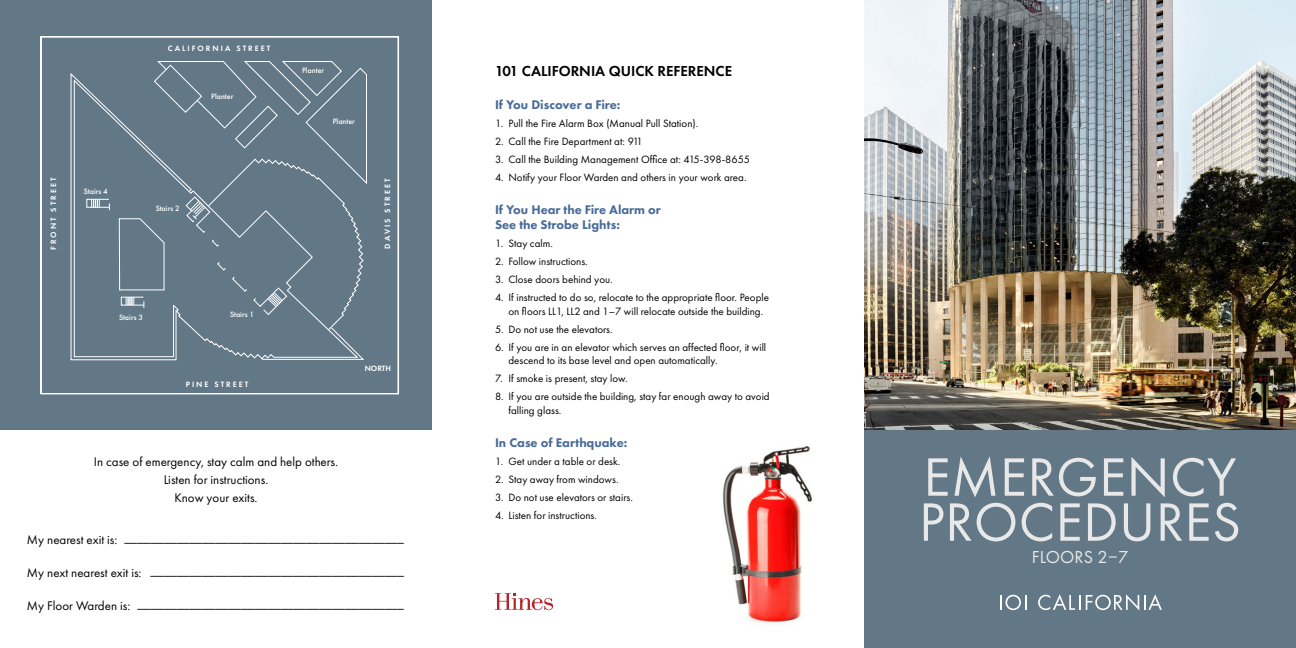
<style>
.page{position:relative;width:1296px;height:648px;background:#fff}
.page>*{position:absolute;margin:0;border:0;box-sizing:border-box;transform-origin:0 0}
.t1{font:56px/45px "Futura PT";letter-spacing:.01em;color:#e8e8e8}
.t2{font:18px "Futura PT";letter-spacing:.01em;color:#e8e8e8}
.t3{font:600 15px "Futura PT";color:#000}
.t4{font:13px/18px "Futura PT";color:#000;text-align:center}
.t5{font:800 13px/15px "Futura PT";color:#4a6b99}
.t6{font:11px/13.5px "Futura PT";color:#000}
.t7{font:600 8px "Futura PT";letter-spacing:.25em;color:#fff}
.t8{font:500 8px "Futura PT";color:#fff}
</style>
<div class="page">
<div style="left:864px;top:429px;width:432px;height:219px;background:#637887"></div>
<div style="left:0;top:0;width:432px;height:429px;background:#637887"></div>
<div style="left:40px;top:36px;width:359px;height:358px;border:1px solid #fff"></div>
<svg style="left:70px;top:73px;width:49px;height:287px"></svg>
<div style="left:87px;top:199px;width:23px;height:9px;border:1px solid #fff"></div>
<svg style="left:91px;top:199px;width:9px;height:8px"></svg>
<svg style="left:119px;top:61px;width:248px;height:299px"></svg>
<img style="left:723px;top:446px;width:90px;height:178px">
<svg style="left:1000px;top:595px;width:27px;height:15px"></svg>
<svg style="left:1038px;top:594px;width:124px;height:17px"></svg>
<img style="left:864px;top:0;width:432px;height:429px">
<svg style="left:495px;top:593px;width:58px;height:17px"></svg>
<p class="t7" style="left:168px;top:43px;width:104px">CALIFORNIA STREET</p>
<p class="t8" style="left:211px;top:91px;width:24px">Planter</p>
<p class="t7" style="left:49px;top:250px;width:73px;rotate:-90deg">FRONT STREET</p>
<p class="t8" style="left:84px;top:186px;width:25px">Stairs 4</p>
<p class="t8" style="left:156px;top:204px;width:25px">Stairs 2</p>
<p class="t8" style="left:119px;top:312px;width:25px">Stairs 3</p>
<p class="t8" style="left:230px;top:310px;width:25px">Stairs 1</p>
<p class="t7" style="left:186px;top:379px;width:64px">PINE STREET</p>
<p class="t8" style="left:302px;top:66px;width:24px">Planter</p>
<p class="t8" style="left:333px;top:117px;width:24px">Planter</p>
<p class="t7" style="left:382px;top:249px;width:72px;rotate:-90deg">DAVIS STREET</p>
<p class="t7" style="left:365px;top:364px;width:28px">NORTH</p>
<p class="t4" style="left:94px;top:452px;width:246px">In case of emergency, stay calm and help others.<br>Listen for instructions.<br>Know your exits.</p>
<p class="t4" style="left:27px;top:529px;width:379px">My nearest exit is: ___________________________________________</p>
<p class="t4" style="left:27px;top:562px;width:379px">My next nearest exit is: _______________________________________</p>
<p class="t4" style="left:27px;top:595px;width:379px">My Floor Warden is: _________________________________________</p>
<h3 class="t3" style="left:495px;top:62px;width:239px">101 CALIFORNIA QUICK REFERENCE</h3>
<p class="t5" style="left:495px;top:97px;width:127px">If You Discover a Fire:</p>
<p class="t6" style="left:495px;top:117px;width:205px">1. Pull the Fire Alarm Box (Manual Pull Station).</p>
<p class="t6" style="left:495px;top:135px;width:149px">2. Call the Fire Department at: 911</p>
<p class="t6" style="left:495px;top:153px;width:257px">3. Call the Building Management Office at: 415-398-8655</p>
<p class="t6" style="left:495px;top:171px;width:253px">4. Notify your Floor Warden and others in your work area.</p>
<p class="t5" style="left:495px;top:202px;width:167px">If You Hear the Fire Alarm or<br>See the Strobe Lights:</p>
<p class="t6" style="left:495px;top:237px;width:59px">1. Stay calm.</p>
<p class="t6" style="left:495px;top:255px;width:94px">2. Follow instructions.</p>
<p class="t6" style="left:495px;top:273px;width:119px">3. Close doors behind you.</p>
<p class="t6" style="left:508px;top:291px;width:262px;text-indent:-13px">4. If instructed to do so, relocate to the appropriate floor. People on floors LL1, LL2 and 1–7 will relocate outside the building.</p>
<p class="t6" style="left:495px;top:322px;width:119px">5. Do not use the elevators.</p>
<p class="t6" style="left:508px;top:340px;width:259px;text-indent:-13px">6. If you are in an elevator which serves an affected floor, it will descend to its base level and open automatically.</p>
<p class="t6" style="left:495px;top:372px;width:134px">7. If smoke is present, stay low.</p>
<p class="t6" style="left:508px;top:390px;width:263px;text-indent:-13px">8. If you are outside the building, stay far enough away to avoid falling glass.</p>
<p class="t5" style="left:495px;top:435px;width:134px">In Case of Earthquake:</p>
<p class="t6" style="left:495px;top:454px;width:127px">1. Get under a table or desk.</p>
<p class="t6" style="left:495px;top:472px;width:125px">2. Stay away from windows.</p>
<p class="t6" style="left:495px;top:490px;width:139px">3. Do not use elevators or stairs.</p>
<p class="t6" style="left:495px;top:508px;width:104px">4. Listen for instructions.</p>
<h1 class="t1" style="left:919px;top:454px;width:323px">EMERGENCY<br>PROCEDURES</h1>
<h2 class="t2" style="left:1032px;top:546px;width:98px">FLOORS 2–7</h2>
</div>
